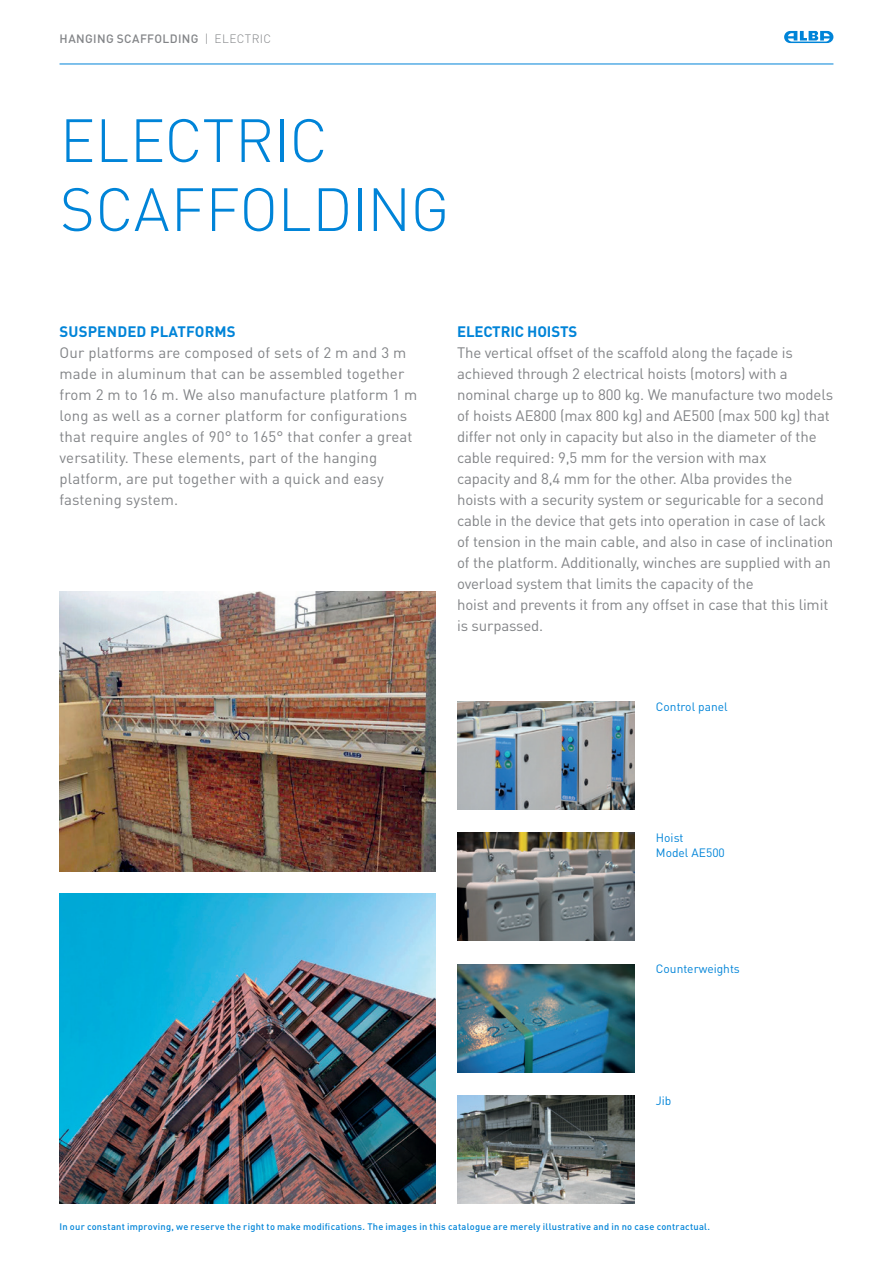
<style>
.page{position:relative;width:893px;height:1263px;background:#fff}
.page>*{position:absolute;margin:0;border:0;box-sizing:border-box;transform-origin:0 0}
.t1{font:300 60px "DIN Pro";letter-spacing:-.005em;color:#0084d8}
.t2{font:15px/21px "DIN Pro";letter-spacing:-.01em;color:#828487}
.t3{font:15px/21px "DIN Pro";letter-spacing:.01em;color:#828487}
.t4{font:700 15px "DIN Pro";color:#0084d8}
.t5{font:12px "DIN Pro";color:#0084d8}
.t6{font:500 12px "DIN Pro";letter-spacing:.03em;color:#828487}
.t7{font:500 9.3px "DIN Pro";letter-spacing:.025em;color:#0084d8}
.s1{font-weight:300}
</style>
<div class="page">
<img style="left:60px;top:591px;width:376px;height:281px">
<img style="left:457px;top:702px;width:178px;height:107px">
<img style="left:60px;top:894px;width:376px;height:309px">
<img style="left:457px;top:833px;width:178px;height:108px">
<img style="left:457px;top:964px;width:178px;height:108px">
<img style="left:457px;top:1095px;width:178px;height:108px">
<svg style="left:784px;top:31px;width:49px;height:12px"></svg>
<hr style="left:60px;top:64px;width:773px;height:1px;background:#0084d8">
<p class="t6" style="left:60px;top:31px;width:213px">HANGING SCAFFOLDING <span class="s1">| ELECTRIC</span></p>
<p class="t1" style="left:60px;top:100px;width:269px">ELECTRIC</p>
<p class="t1" style="left:60px;top:169px;width:391px">SCAFFOLDING</p>
<p class="t4" style="left:60px;top:321px;width:178px">SUSPENDED PLATFORMS</p>
<p class="t3" style="left:60px;top:341px;width:359px">Our platforms are composed of sets of 2 m and 3 m made in aluminum that can be assembled together from 2 m to 16 m. We also manufacture platform 1 m long as well as a corner platform for configurations that require angles of 90° to 165° that confer a great versatility. These elements, part of the hanging platform, are put together with a quick and easy fastening system.</p>
<p class="t4" style="left:457px;top:321px;width:122px">ELECTRIC HOISTS</p>
<p class="t2" style="left:457px;top:341px;width:378px">The vertical offset of the scaffold along the façade is achieved through 2 electrical hoists (motors) with a nominal charge up to 800 kg. We manufacture two models</p>
<p class="t2" style="left:457px;top:404px;width:374px">of hoists AE800 (max 800 kg) and AE500 (max 500 kg) that differ not only in capacity but also in the diameter of the cable required: 9,5 mm for the version with max</p>
<p class="t2" style="left:457px;top:467px;width:370px">capacity and 8,4 mm for the other. Alba provides the hoists with a security system or seguricable for a second cable in the device that gets into operation in case of lack</p>
<p class="t2" style="left:457px;top:530px;width:378px">of tension in the main cable, and also in case of inclination of the platform. Additionally, winches are supplied with an overload system that limits the capacity of the</p>
<p class="t2" style="left:457px;top:593px;width:373px">hoist and prevents it from any offset in case that this limit is surpassed.</p>
<p class="t5" style="left:656px;top:698px;width:73px">Control panel</p>
<p class="t5" style="left:656px;top:830px;width:29px">Hoist</p>
<p class="t5" style="left:656px;top:845px;width:70px">Model AE500</p>
<p class="t5" style="left:656px;top:961px;width:86px">Counterweights</p>
<p class="t5" style="left:656px;top:1092px;width:17px">Jib</p>
<p class="t7" style="left:60px;top:1221px;width:652px">In our constant improving, we reserve the right to make modifications. The images in this catalogue are merely illustrative and in no case contractual.</p>
</div>
